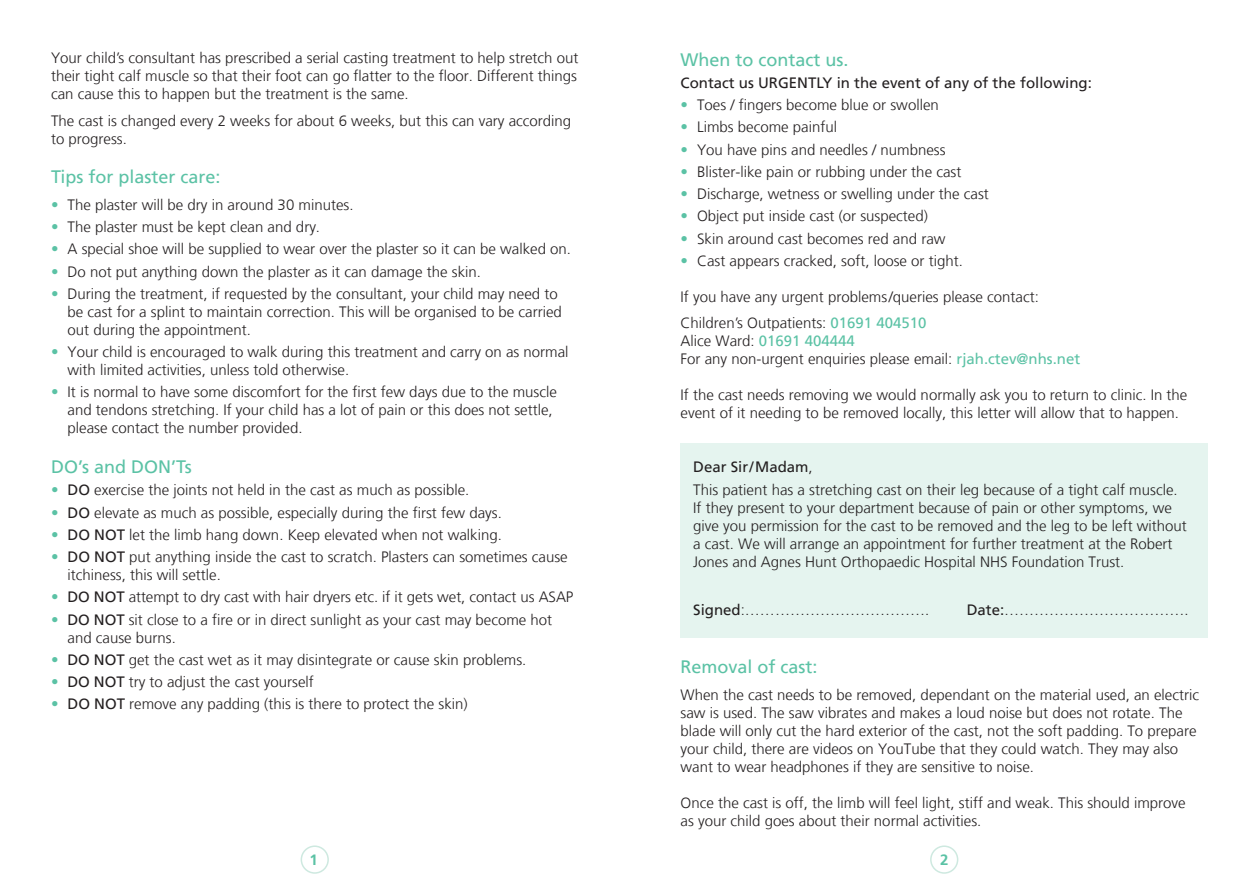
<style>
.page{position:relative;width:1259px;height:893px;background:#fff}
.page>*{position:absolute;margin:0;border:0;box-sizing:border-box;transform-origin:0 0}
.t1{font:18px "Frutiger LT";color:#5bc2a5}
.t2{font:300 15px/18px "Frutiger LT";color:#231f20}
.t3{font:15px "Frutiger LT";color:#231f20}
.t4{font:15px "Frutiger LT";color:#5bc2a5}
.t5{font:700 15px "Frutiger";color:#5bc2a5}
.s1{color:#5bc2a5}
.s2{font-weight:400}
.s3{font-weight:400;color:#5bc2a5}
.s4{font-weight:300;color:#231f20}
.s5{font-weight:300}
</style>
<div class="page">
<div style="left:680px;top:444px;width:528px;height:194px;background:#e5f4ef"></div>
<div style="left:930px;top:845px;width:28px;height:29px;border:2px solid #cee9e0;border-radius:50%"></div>
<div style="left:301px;top:845px;width:28px;height:29px;border:2px solid #cee9e0;border-radius:50%"></div>
<p class="t2" style="left:51px;top:49px;width:529px;text-align:justify">Your child’s consultant has prescribed a serial casting treatment to help stretch out their tight calf muscle so that their foot can go flatter to the floor. Different things can cause this to happen but the treatment is the same.</p>
<p class="t2" style="left:51px;top:112px;width:522px">The cast is changed every 2 weeks for about 6 weeks, but this can vary according to progress.</p>
<p class="t1" style="left:51px;top:167px;width:171px">Tips for plaster care:</p>
<p class="t2" style="left:51px;top:196px;width:304px"><span class="s1">•</span> The plaster will be dry in around 30 minutes.</p>
<p class="t2" style="left:51px;top:218px;width:271px"><span class="s1">•</span> The plaster must be kept clean and dry.</p>
<p class="t2" style="left:51px;top:240px;width:521px"><span class="s1">•</span> A special shoe will be supplied to wear over the plaster so it can be walked on.</p>
<p class="t2" style="left:51px;top:263px;width:431px"><span class="s1">•</span> Do not put anything down the plaster as it can damage the skin.</p>
<p class="t2" style="left:68px;top:285px;width:496px;text-indent:-16px"><span class="s1">•</span> During the treatment, if requested by the consultant, your child may need to be cast for a splint to maintain correction. This will be organised to be carried out during the appointment.</p>
<p class="t2" style="left:68px;top:343px;width:502px;text-indent:-16px"><span class="s1">•</span> Your child is encouraged to walk during this treatment and carry on as normal with limited activities, unless told otherwise.</p>
<p class="t2" style="left:68px;top:383px;width:491px;text-indent:-16px"><span class="s1">•</span> It is normal to have some discomfort for the first few days due to the muscle and tendons stretching. If your child has a lot of pain or this does not settle, please contact the number provided.</p>
<p class="t1" style="left:51px;top:456px;width:142px">DO’s and DON’Ts</p>
<p class="t2" style="left:51px;top:481px;width:420px"><span class="s1">•</span> <span class="s2">DO</span> exercise the joints not held in the cast as much as possible.</p>
<p class="t2" style="left:51px;top:504px;width:452px"><span class="s1">•</span> <span class="s2">DO</span> elevate as much as possible, especially during the first few days.</p>
<p class="t2" style="left:51px;top:526px;width:452px"><span class="s1">•</span> <span class="s2">DO NOT</span> let the limb hang down. Keep elevated when not walking.</p>
<p class="t2" style="left:68px;top:548px;width:502px;text-indent:-16px"><span class="s1">•</span> <span class="s2">DO NOT</span> put anything inside the cast to scratch. Plasters can sometimes cause itchiness, this will settle.</p>
<p class="t2" style="left:51px;top:588px;width:524px"><span class="s1">•</span> <span class="s2">DO NOT</span> attempt to dry cast with hair dryers etc. if it gets wet, contact us ASAP</p>
<p class="t2" style="left:68px;top:611px;width:486px;text-indent:-16px"><span class="s1">•</span> <span class="s2">DO NOT</span> sit close to a fire or in direct sunlight as your cast may become hot and cause burns.</p>
<p class="t2" style="left:51px;top:651px;width:477px"><span class="s1">•</span> <span class="s2">DO NOT</span> get the cast wet as it may disintegrate or cause skin problems.</p>
<p class="t2" style="left:51px;top:673px;width:264px"><span class="s1">•</span> <span class="s2">DO NOT</span> try to adjust the cast yourself</p>
<p class="t2" style="left:51px;top:695px;width:418px"><span class="s1">•</span> <span class="s2">DO NOT</span> remove any padding (this is there to protect the skin)</p>
<p class="t1" style="left:680px;top:49px;width:170px">When to contact us.</p>
<p class="t3" style="left:680px;top:74px;width:413px">Contact us URGENTLY in the event of any of the following:</p>
<p class="t2" style="left:680px;top:96px;width:260px"><span class="s1">•</span> Toes / fingers become blue or swollen</p>
<p class="t2" style="left:680px;top:118px;width:158px"><span class="s1">•</span> Limbs become painful</p>
<p class="t2" style="left:680px;top:141px;width:266px"><span class="s1">•</span> You have pins and needles / numbness</p>
<p class="t2" style="left:680px;top:163px;width:282px"><span class="s1">•</span> Blister-like pain or rubbing under the cast</p>
<p class="t2" style="left:680px;top:185px;width:310px"><span class="s1">•</span> Discharge, wetness or swelling under the cast</p>
<p class="t2" style="left:680px;top:207px;width:249px"><span class="s1">•</span> Object put inside cast (or suspected)</p>
<p class="t2" style="left:680px;top:230px;width:266px"><span class="s1">•</span> Skin around cast becomes red and raw</p>
<p class="t2" style="left:680px;top:252px;width:284px"><span class="s1">•</span> Cast appears cracked, soft, loose or tight.</p>
<p class="t2" style="left:680px;top:288px;width:360px">If you have any urgent problems/queries please contact:</p>
<p class="t2" style="left:680px;top:314px;width:247px">Children’s Outpatients: <span class="s3">01691 404510</span></p>
<p class="t4" style="left:680px;top:332px;width:176px"><span class="s4">Alice Ward:</span> 01691 404444</p>
<p class="t2" style="left:680px;top:350px;width:401px">For any non-urgent enquiries please email: <span class="s3">rjah.ctev@nhs.net</span></p>
<p class="t2" style="left:680px;top:386px;width:508px">If the cast needs removing we would normally ask you to return to clinic. In the event of it needing to be removed locally, this letter will allow that to happen.</p>
<p class="t3" style="left:693px;top:458px;width:121px">Dear Sir/Madam<span class="s5">,</span></p>
<p class="t2" style="left:693px;top:481px;width:495px">This patient has a stretching cast on their leg because of a tight calf muscle.<br>If they present to your department because of pain or other symptoms, we give you permission for the cast to be removed and the leg to be left without a cast. We will arrange an appointment for further treatment at the Robert Jones and Agnes Hunt Orthopaedic Hospital NHS Foundation Trust.</p>
<p class="t2" style="left:693px;top:601px;width:237px"><span class="s2">Signed</span>:……………………………….</p>
<p class="t2" style="left:966px;top:601px;width:223px"><span class="s2">Date:</span>……………………………….</p>
<p class="t1" style="left:680px;top:656px;width:139px">Removal of cast:</p>
<p class="t2" style="left:680px;top:686px;width:520px">When the cast needs to be removed, dependant on the material used, an electric saw is used. The saw vibrates and makes a loud noise but does not rotate. The blade will only cut the hard exterior of the cast, not the soft padding. To prepare your child, there are videos on YouTube that they could watch. They may also want to wear headphones if they are sensitive to noise.</p>
<p class="t2" style="left:680px;top:794px;width:507px">Once the cast is off, the limb will feel light, stiff and weak. This should improve as your child goes about their normal activities.</p>
<p class="t5" style="left:309px;top:851px;width:10px">1</p>
<p class="t5" style="left:940px;top:851px;width:10px">2</p>
</div>
